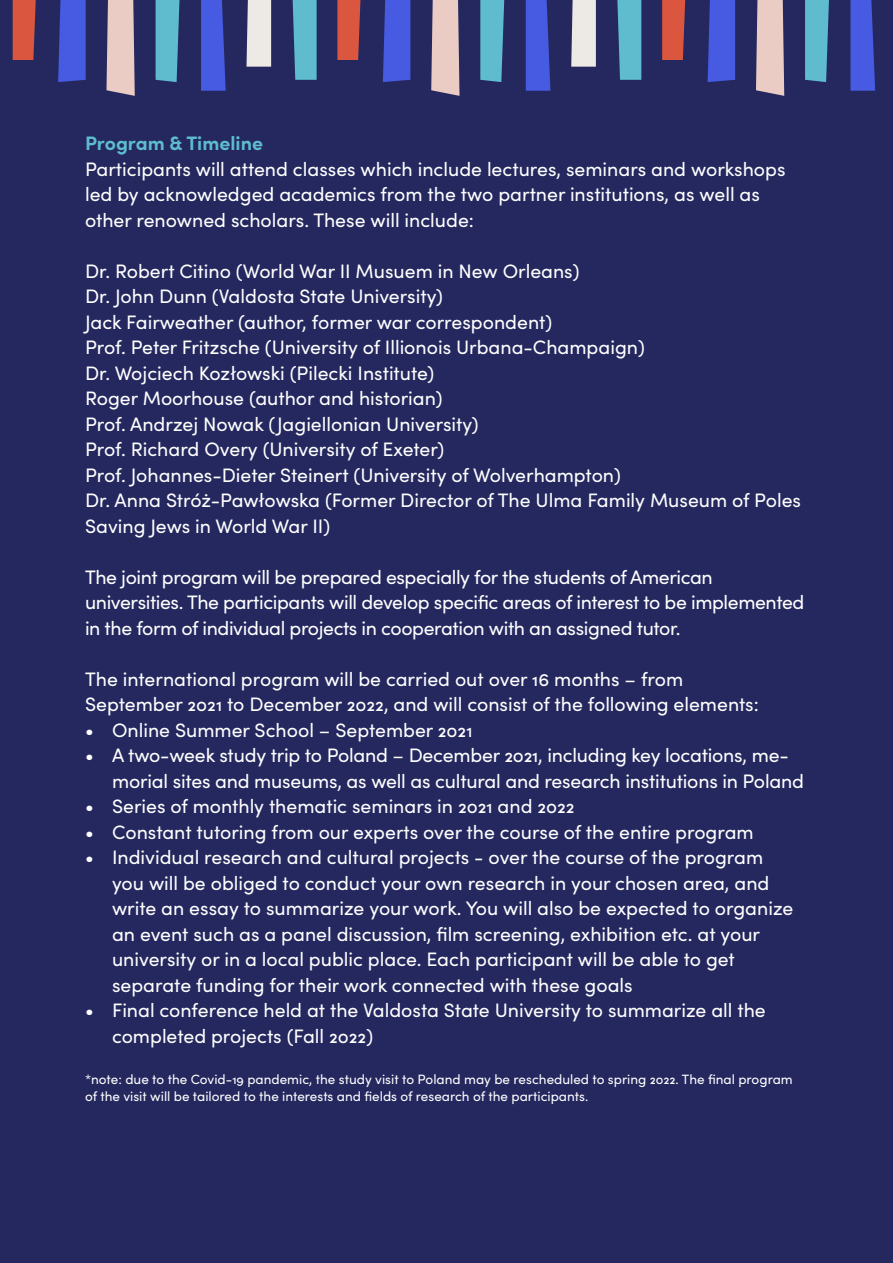
<style>
.page{position:relative;width:893px;height:1263px;background:#24285f}
.page>*{position:absolute;margin:0;border:0;box-sizing:border-box;transform-origin:0 0}
.t1{font:19.5px/25.5px "Sofia Pro";color:#fff}
.t2{font:19.5px/25.5px "Sofia Pro";letter-spacing:-.02em;color:#fff}
.t3{font:700 19.5px "Sofia Pro";color:#5ebcce}
.t4{font:13.5px/16.2px "Sofia Pro";color:#fff}
</style>
<div class="page">
<svg style="left:156px;top:0;width:23px;height:82px;background:#5ab3c7"></svg>
<svg style="left:13px;top:0;width:23px;height:60px"></svg>
<svg style="left:106px;top:0;width:29px;height:96px;background:#d5bab9"></svg>
<svg style="left:246px;top:0;width:25px;height:67px;background:#e2dedd"></svg>
<svg style="left:58px;top:0;width:28px;height:82px;background:#4357d7"></svg>
<svg style="left:201px;top:0;width:25px;height:91px;background:#4256d4"></svg>
<svg style="left:617px;top:0;width:24px;height:80px;background:#59b1c5"></svg>
<svg style="left:805px;top:0;width:24px;height:82px;background:#59b0c5"></svg>
<svg style="left:662px;top:0;width:23px;height:60px"></svg>
<svg style="left:756px;top:0;width:28px;height:96px;background:#dbbfbc"></svg>
<div style="left:708px;top:0;width:27px;height:82px;background:#465be1"></div>
<svg style="left:850px;top:0;width:25px;height:91px;background:#4256d4"></svg>
<svg style="left:293px;top:0;width:24px;height:80px;background:#5ab3c7"></svg>
<svg style="left:480px;top:0;width:24px;height:82px;background:#59b0c5"></svg>
<svg style="left:337px;top:0;width:23px;height:60px"></svg>
<svg style="left:431px;top:0;width:28px;height:96px;background:#dbbfbc"></svg>
<svg style="left:571px;top:0;width:25px;height:67px;background:#e3e0de"></svg>
<svg style="left:383px;top:0;width:27px;height:82px;background:#4458da"></svg>
<svg style="left:526px;top:0;width:24px;height:91px;background:#4357d8"></svg>
<p class="t3" style="left:85px;top:128px;width:179px">Program &amp; Timeline</p>
<p class="t1" style="left:85px;top:155px;width:702px">Participants will attend classes which include lectures, seminars and workshops led by acknowledged academics from the two partner institutions, as well as other renowned scholars. These will include:</p>
<p class="t1" style="left:85px;top:257px;width:718px">Dr. Robert Citino (World War II Musuem in New Orleans)<br>Dr. John Dunn (Valdosta State University)<br>Jack Fairweather (author, former war correspondent)<br>Prof. Peter Fritzsche (University of Illionois Urbana-Champaign)<br>Dr. Wojciech Kozłowski (Pilecki Institute)<br>Roger Moorhouse (author and historian)<br>Prof. Andrzej Nowak (Jagiellonian University)<br>Prof. Richard Overy (University of Exeter)<br>Prof. Johannes-Dieter Steinert (University of Wolverhampton)<br>Dr. Anna Stróż-Pawłowska (Former Director of The Ulma Family Museum of Poles Saving Jews in World War II)</p>
<p class="t2" style="left:85px;top:563px;width:721px">The joint program will be prepared especially for the students of American universities. The participants will develop specific areas of interest to be implemented in the form of individual projects in cooperation with an assigned tutor.</p>
<p class="t1" style="left:85px;top:665px;width:675px">The international program will be carried out over 16 months – from<br>September 2021 to December 2022, and will consist of the following elements:</p>
<p class="t1" style="left:85px;top:716px;width:389px">• Online Summer School – September 2021</p>
<p class="t1" style="left:112px;top:741px;width:693px;text-indent:-27px">• A two-week study trip to Poland – December 2021, including key locations, me&shy;morial sites and museums, as well as cultural and research institutions in Poland</p>
<p class="t1" style="left:85px;top:792px;width:491px">• Series of monthly thematic seminars in 2021 and 2022</p>
<p class="t1" style="left:85px;top:818px;width:670px">• Constant tutoring from our experts over the course of the entire program</p>
<p class="t1" style="left:112px;top:843px;width:683px;text-indent:-27px">• Individual research and cultural projects - over the course of the program you will be obliged to conduct your own research in your chosen area, and write an essay to summarize your work. You will also be expected to organize an event such as a panel discussion, film screening, exhibition etc. at your university or in a local public place. Each participant will be able to get separate funding for their work connected with these goals</p>
<p class="t1" style="left:112px;top:997px;width:655px;text-indent:-27px">• Final conference held at the Valdosta State University to summarize all the completed projects (Fall 2022)</p>
<p class="t4" style="left:85px;top:1071px;width:709px">*note: due to the Covid-19 pandemic, the study visit to Poland may be rescheduled to spring 2022. The final program of the visit will be tailored to the interests and fields of research of the participants.</p>
</div>
